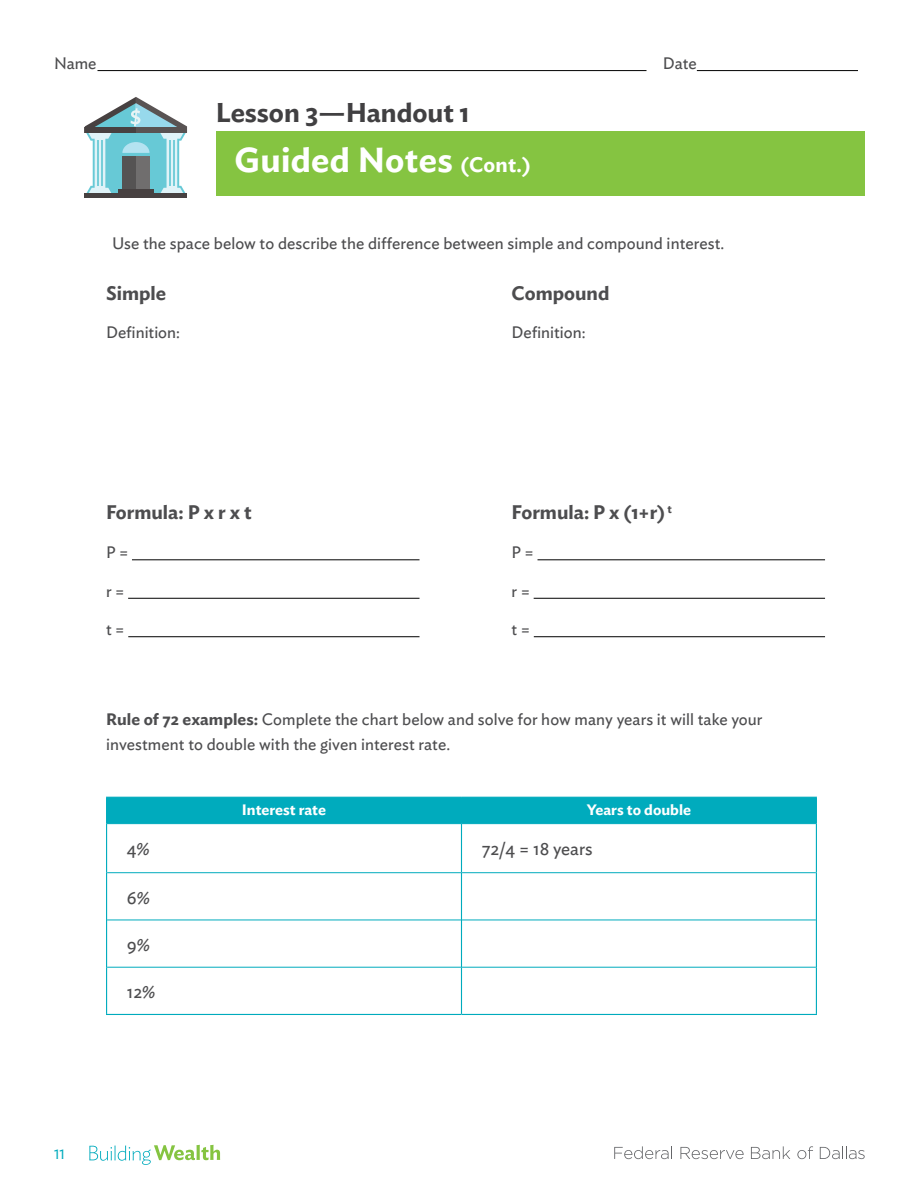
<style>
.page{position:relative;width:918px;height:1188px;background:#fff}
.page>*{position:absolute;margin:0;border:0;box-sizing:border-box;transform-origin:0 0}
.t1{font:600 34.5px "Ideal Sans";letter-spacing:.01em;color:#fff}
.t2{font:600 27px "Ideal Sans";color:#414042}
.t3{font:600 19.5px "Ideal Sans";color:#4d4d4f}
.t4{font:18px "Ideal Sans";color:#4d4d4f}
.t5{font:16.5px/25.5px "Ideal Sans";letter-spacing:.005em;color:#4d4d4f}
.t6{font:600 15px "Ideal Sans";color:#fff}
.t7{font:13.65px "Ideal Sans";color:#00abbd}
.s1{font-size:21px}
.s2{font-weight:600}
</style>
<div class="page">
<hr style="left:98px;top:70px;width:548px;height:1px;background:#000">
<hr style="left:697px;top:70px;width:161px;height:1px;background:#000">
<svg style="left:89px;top:1145px;width:131px;height:20px"></svg>
<svg style="left:614px;top:1146px;width:58px;height:13px"></svg>
<svg style="left:680px;top:1147px;width:64px;height:12px"></svg>
<svg style="left:751px;top:1146px;width:39px;height:13px"></svg>
<svg style="left:797px;top:1146px;width:16px;height:13px"></svg>
<svg style="left:820px;top:1146px;width:45px;height:13px"></svg>
<div style="left:216px;top:131px;width:649px;height:64px;background:#85c441"></div>
<hr style="left:132px;top:560px;width:288px;height:1px;background:#000">
<hr style="left:128px;top:598px;width:292px;height:1px;background:#000">
<hr style="left:128px;top:636px;width:292px;height:1px;background:#000">
<hr style="left:538px;top:560px;width:287px;height:1px;background:#000">
<hr style="left:534px;top:598px;width:291px;height:1px;background:#000">
<hr style="left:534px;top:636px;width:291px;height:1px;background:#000">
<hr style="left:107px;top:872px;width:354px;height:1px;background:#00abbd">
<hr style="left:462px;top:872px;width:354px;height:1px;background:#00abbd">
<hr style="left:107px;top:920px;width:354px;height:1px;background:#00abbd">
<hr style="left:462px;top:920px;width:354px;height:1px;background:#00abbd">
<hr style="left:107px;top:967px;width:354px;height:1px;background:#00abbd">
<hr style="left:462px;top:967px;width:354px;height:1px;background:#00abbd">
<svg style="left:106px;top:797px;width:711px;height:27px;background:#00abbd"></svg>
<hr style="left:106px;top:824px;width:1px;height:49px;background:#00abbd">
<hr style="left:461px;top:824px;width:1px;height:49px;background:#00abbd">
<hr style="left:816px;top:824px;width:1px;height:49px;background:#00abbd">
<hr style="left:106px;top:873px;width:1px;height:47px;background:#00abbd">
<hr style="left:461px;top:873px;width:1px;height:47px;background:#00abbd">
<hr style="left:816px;top:873px;width:1px;height:47px;background:#00abbd">
<hr style="left:106px;top:920px;width:1px;height:47px;background:#00abbd">
<hr style="left:461px;top:920px;width:1px;height:47px;background:#00abbd">
<hr style="left:816px;top:920px;width:1px;height:47px;background:#00abbd">
<hr style="left:106px;top:967px;width:1px;height:47px;background:#00abbd">
<hr style="left:461px;top:967px;width:1px;height:47px;background:#00abbd">
<hr style="left:816px;top:967px;width:1px;height:47px;background:#00abbd">
<hr style="left:106px;top:1014px;width:355px;height:1px;background:#00abbd">
<hr style="left:461px;top:1014px;width:356px;height:1px;background:#00abbd">
<hr style="left:85px;top:194px;width:102px;height:4px;background:#474141">
<svg style="left:85px;top:97px;width:102px;height:97px"></svg>
<div style="left:85px;top:128px;width:102px;height:5px;background:#595353"></div>
<div style="left:85px;top:128px;width:51px;height:5px;background:#474141"></div>
<p class="t5" style="left:54px;top:49px;width:44px">Name</p>
<p class="t5" style="left:663px;top:49px;width:35px">Date</p>
<h2 class="t2" style="left:216px;top:91px;width:255px">Lesson 3—Handout 1</h2>
<h1 class="t1" style="left:235px;top:133px;width:298px">Guided Notes <span class="s1">(Cont.)</span></h1>
<p class="t5" style="left:112px;top:229px;width:614px">Use the space below to describe the difference between simple and compound interest.</p>
<p class="t3" style="left:106px;top:278px;width:62px">Simple</p>
<p class="t5" style="left:106px;top:319px;width:76px">Definition:</p>
<p class="t3" style="left:512px;top:278px;width:99px">Compound</p>
<p class="t5" style="left:512px;top:319px;width:76px">Definition:</p>
<p class="t3" style="left:106px;top:497px;width:147px">Formula: P x r x t</p>
<p class="t5" style="left:106px;top:538px;width:24px">P =</p>
<p class="t5" style="left:106px;top:577px;width:20px">r =</p>
<p class="t5" style="left:106px;top:615px;width:20px">t =</p>
<p class="t3" style="left:512px;top:497px;width:162px">Formula: P x (1+r) <sup>t</sup></p>
<p class="t5" style="left:512px;top:538px;width:24px">P =</p>
<p class="t5" style="left:512px;top:577px;width:20px">r =</p>
<p class="t5" style="left:512px;top:615px;width:20px">t =</p>
<p class="t5" style="left:106px;top:705px;width:658px"><span class="s2">Rule of 72 examples:</span> Complete the chart below and solve for how many years it will take your investment to double with the given interest rate.</p>
<p class="t6" style="left:242px;top:798px;width:86px">Interest rate</p>
<p class="t6" style="left:587px;top:798px;width:106px">Years to double</p>
<p class="t7" style="left:54px;top:1144px;width:13px">11</p>
<p class="t4" style="left:127px;top:835px;width:24px">4%</p>
<p class="t4" style="left:482px;top:835px;width:112px">72/4 = 18 years</p>
<p class="t4" style="left:127px;top:884px;width:25px">6%</p>
<p class="t4" style="left:127px;top:931px;width:25px">9%</p>
<p class="t4" style="left:127px;top:978px;width:30px">12%</p>
</div>
